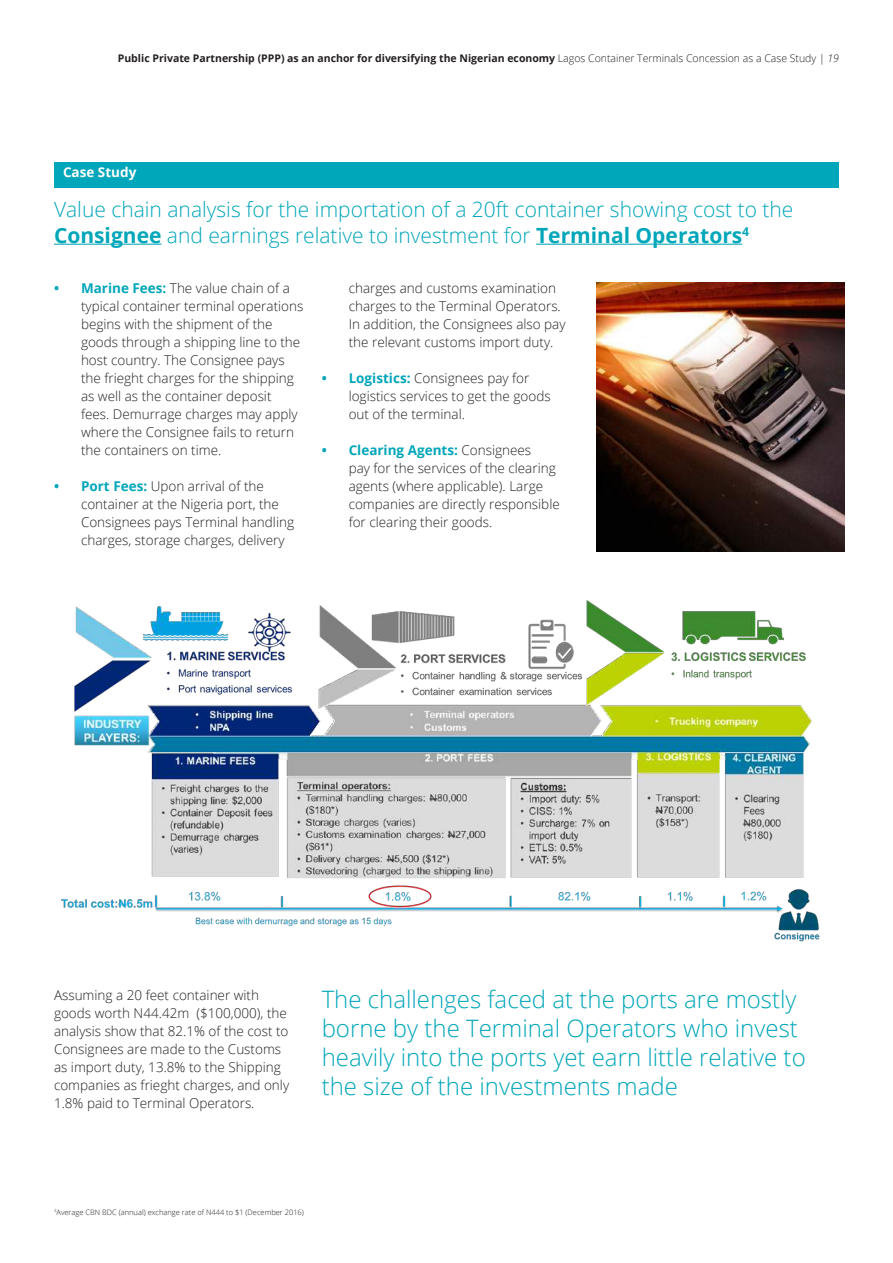
<style>
.page{position:relative;width:893px;height:1263px;background:#fff}
.page>*{position:absolute;margin:0;border:0;box-sizing:border-box;transform-origin:0 0}
.t1{font:300 24px/28.8px "Open Sans";color:#00a6b9}
.t2{font:300 21px/25.2px "Open Sans";color:#00a6b9}
.t3{font:300 13.5px/18px "Open Sans";color:#231f20}
.t4{font:700 13.5px "Open Sans";color:#fff}
.t5{font:700 10.5px "Open Sans";color:#231f20}
.t6{font:300 7.5px "Open Sans";color:#231f20}
.s1{font-weight:300}
.s2{font-weight:300;font-style:italic}
.s3{font-weight:700}
.s4{font-weight:700;color:#00a6b9}
</style>
<div class="page">
<div style="left:55px;top:162px;width:784px;height:25px;background:#00a6b9"></div>
<hr style="left:54px;top:244px;width:108px;height:1px;background:#00a6b9">
<hr style="left:536px;top:244px;width:206px;height:1px;background:#00a6b9">
<img style="left:61px;top:600px;width:759px;height:342px">
<img style="left:596px;top:283px;width:249px;height:269px">
<p class="t5" style="left:118px;top:51px;width:723px">Public Private Partnership (PPP) as an anchor for diversifying the Nigerian economy <span class="s1">Lagos Container Terminals Concession as a Case Study |</span> <span class="s2">19</span></p>
<p class="t4" style="left:63px;top:163px;width:75px">Case Study</p>
<h2 class="t2" style="left:54px;top:197px;width:741px">Value chain analysis for the importation of a 20ft container showing cost to the<br><span class="s3">Consignee</span> and earnings relative to investment for <span class="s3">Terminal Operators</span><sup>4</sup></h2>
<p class="t3" style="left:81px;top:279px;width:224px;text-indent:-27px"><span class="s4">• Marine Fees:</span> The value chain of a typical container terminal operations begins with the shipment of the goods through a shipping line to the host country. The Consignee pays the frieght charges for the shipping as well as the container deposit<br>fees. Demurrage charges may apply where the Consignee fails to return the containers on time.</p>
<p class="t3" style="left:81px;top:477px;width:215px;text-indent:-27px"><span class="s4">• Port Fees:</span> Upon arrival of the container at the Nigeria port, the Consignees pays Terminal handling charges, storage charges, delivery</p>
<p class="t3" style="left:349px;top:279px;width:218px">charges and customs examination charges to the Terminal Operators.<br>In addition, the Consignees also pay the relevant customs import duty.</p>
<p class="t3" style="left:349px;top:369px;width:204px;text-indent:-27px"><span class="s4">• Logistics:</span> Consignees pay for logistics services to get the goods out of the terminal.</p>
<p class="t3" style="left:349px;top:441px;width:213px;text-indent:-27px"><span class="s4">• Clearing Agents:</span> Consignees<br>pay for the services of the clearing agents (where applicable). Large companies are directly responsible for clearing their goods.</p>
<p class="t3" style="left:54px;top:986px;width:237px">Assuming a 20 feet container with goods worth N44.42m ($100,000), the analysis show that 82.1% of the cost to Consignees are made to the Customs as import duty, 13.8% to the Shipping companies as frieght charges, and only 1.8% paid to Terminal Operators.</p>
<h1 class="t1" style="left:322px;top:984px;width:486px">The challenges faced at the ports are mostly borne by the Terminal Operators who invest heavily into the ports yet earn little relative to the size of the investments made</h1>
<p class="t6" style="left:54px;top:1207px;width:251px"><sup>4</sup>Average CBN BDC (annual) exchange rate of N444 to $1 (December 2016)</p>
</div>
